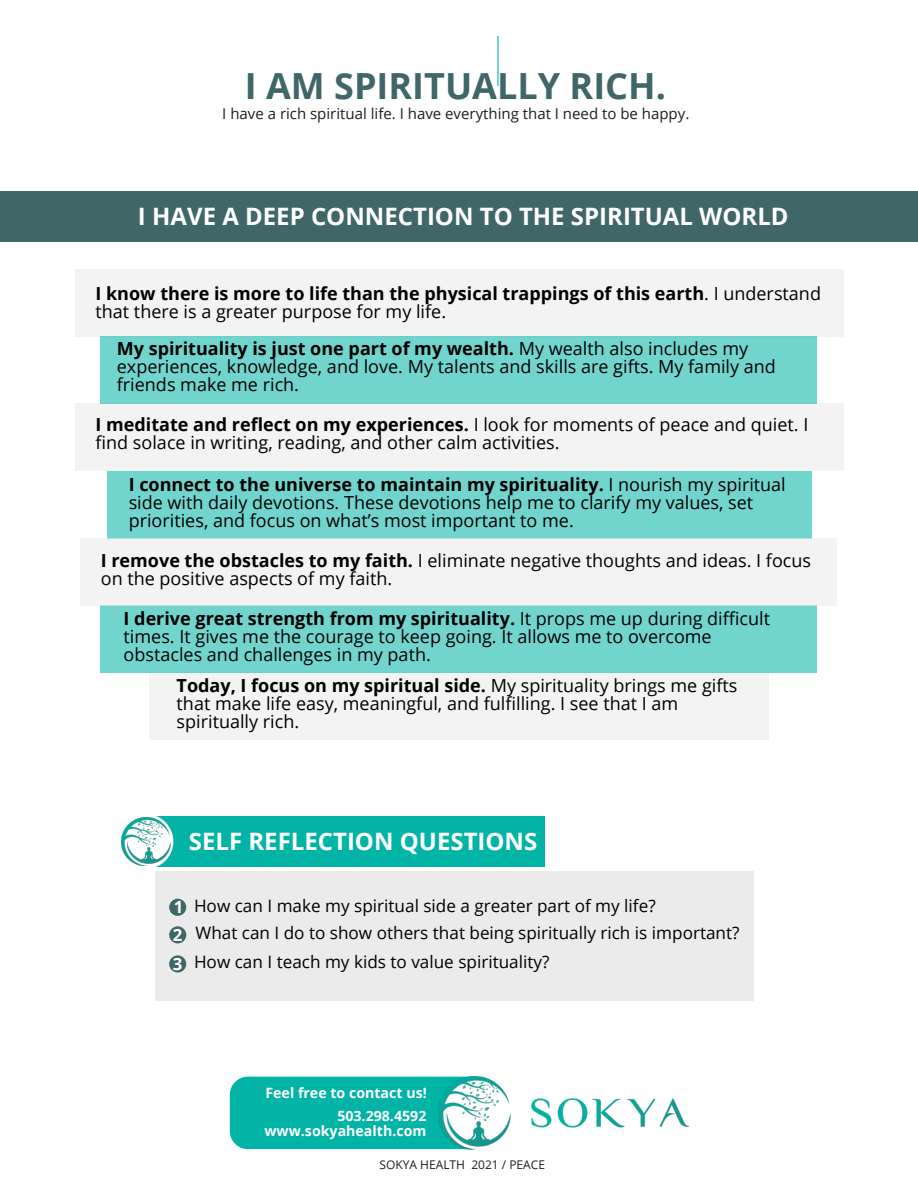
<style>
.page{position:relative;width:918px;height:1188px;background:#fff}
.page>*{position:absolute;margin:0;border:0;box-sizing:border-box;transform-origin:0 0}
.t1{font:700 36px "Open Sans";color:#406667}
.t2{font:700 24px "Open Sans";color:#fff}
.t3{font:18px/18px "Open Sans";color:#000}
.t4{font:700 18px/18px "Open Sans";color:#000}
.t5{font:17.1px/28.3px "Open Sans";color:#000}
.t6{font:15px "Open Sans";color:#1e1e1e}
.t7{font:700 14.25px/23.7px "Open Sans";color:#fff;text-align:right}
.t8{font:12px "Open Sans";color:#1e1e1e}
.s1{font-weight:400}
.s2{font-weight:700}
.s3{color:#fff}
</style>
<div class="page">
<div style="left:75px;top:270px;width:768px;height:67px;background:#f3f3f3"></div>
<div style="left:75px;top:404px;width:768px;height:67px;background:#f3f3f3"></div>
<div style="left:107px;top:471px;width:704px;height:67px;background:#72d5cd"></div>
<div style="left:149px;top:672px;width:620px;height:67px;background:#f3f3f3"></div>
<div style="left:101px;top:337px;width:716px;height:67px;background:#72d5cd"></div>
<div style="left:101px;top:605px;width:716px;height:67px;background:#72d5cd"></div>
<div style="left:81px;top:538px;width:756px;height:67px;background:#f3f3f3"></div>
<div style="left:0;top:191px;width:918px;height:51px;background:#406667"></div>
<div style="left:155px;top:816px;width:390px;height:51px;background:#01b4a6"></div>
<svg style="left:119px;top:814px;width:54px;height:55px"></svg>
<img style="left:122px;top:817px;width:48px;height:48px">
<div style="left:155px;top:871px;width:598px;height:129px;background:#ebebeb"></div>
<div style="left:169px;top:899px;width:17px;height:17px;background:#406667;border-radius:50%"></div>
<div style="left:169px;top:926px;width:17px;height:17px;background:#406667;border-radius:50%"></div>
<div style="left:169px;top:955px;width:17px;height:18px;background:#406667;border-radius:50%"></div>
<div style="left:230px;top:1077px;width:260px;height:72px;background:#01b4a6;border-radius:18px"></div>
<img style="left:438px;top:1077px;width:250px;height:72px">
<hr style="left:498px;top:36px;width:1px;height:50px;background:#72d5cd">
<h1 class="t1" style="left:245px;top:71px;width:423px">I AM SPIRITUALLY RICH.</h1>
<p class="t6" style="left:222px;top:107px;width:469px">I have a rich spiritual life. I have everything that I need to be happy.</p>
<h2 class="t2" style="left:138px;top:207px;width:652px">I HAVE A DEEP CONNECTION TO THE SPIRITUAL WORLD</h2>
<p class="t4" style="left:96px;top:286px;width:727px">I know there is more to life than the physical trappings of this earth<span class="s1">. I understand that there is a greater purpose for my life.</span></p>
<p class="t3" style="left:117px;top:342px;width:661px"><span class="s2">My spirituality is just one part of my wealth.</span> My wealth also includes my experiences, knowledge, and love. My talents and skills are gifts. My family and friends make me rich.</p>
<p class="t3" style="left:96px;top:417px;width:714px"><span class="s2">I meditate and reflect on my experiences.</span> I look for moments of peace and quiet. I find solace in writing, reading, and other calm activities.</p>
<p class="t3" style="left:129px;top:477px;width:659px"><span class="s2">I connect to the universe to maintain my spirituality.</span> I nourish my spiritual side with daily devotions. These devotions help me to clarify my values, set priorities, and focus on what’s most important to me.</p>
<p class="t3" style="left:101px;top:553px;width:712px"><span class="s2">I remove the obstacles to my faith.</span> I eliminate negative thoughts and ideas. I focus on the positive aspects of my faith.</p>
<p class="t3" style="left:124px;top:611px;width:648px"><span class="s2">I derive great strength from my spirituality.</span> It props me up during difficult times. It gives me the courage to keep going. It allows me to overcome obstacles and challenges in my path.</p>
<p class="t3" style="left:177px;top:678px;width:562px"><span class="s2">Today, I focus on my spiritual side.</span> My spirituality brings me gifts that make life easy, meaningful, and fulfilling. I see that I am spiritually rich.</p>
<h2 class="t2" style="left:189px;top:832px;width:350px">SELF REFLECTION QUESTIONS</h2>
<p class="t5" style="left:173px;top:893px;width:568px"><sub>1</sub> How can I make my spiritual side a greater part of my life?<br><sub>2</sub> What can I do to show others that being spiritually rich is important?<br><sub>3</sub> How can I teach my kids to value spirituality?</p>
<p class="t7" style="left:265px;top:1082px;width:163px">Feel free to contact us!<br>503.298.4592</p>
<p class="t7" style="left:264px;top:1120px;width:163px">www.sokyahealth.com</p>
<p class="t8" style="left:373px;top:1160px;width:174px"><span class="s3">S</span>SOKYA HEALTH 2021 / PEACE</p>
</div>
